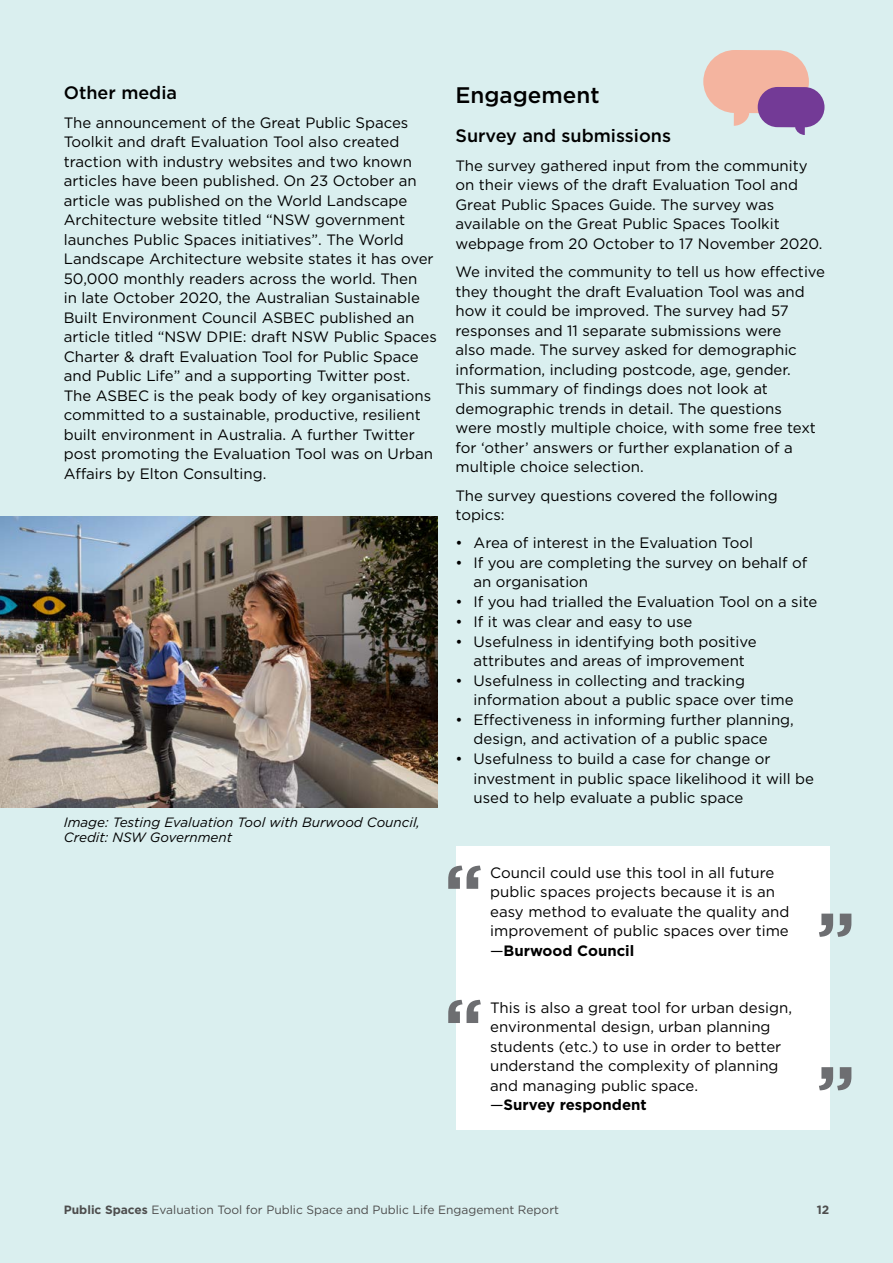
<style>
.page{position:relative;width:893px;height:1263px;background:#daefef}
.page>*{position:absolute;margin:0;border:0;box-sizing:border-box;transform-origin:0 0}
.t1{font:500 22.5px "Gotham";color:#000}
.t2{font:500 18px "Gotham";color:#000}
.Body{font:15px/19.5px "Gotham";color:#000}
.Body_bullet_1{font:15px/18.8px "Gotham";color:#000}
.t3{font:italic 13.5px/15px "Gotham";color:#000}
.t4{font:12px "Gotham";color:#4d4d4d}
.t5{font:700 12px "Gotham";color:#4d4d4d}
.s1{font-weight:700}
</style>
<div class="page">
<div style="left:456px;top:846px;width:373px;height:284px;background:#fff"></div>
<svg style="left:448px;top:866px;width:33px;height:23px"></svg>
<svg style="left:448px;top:1000px;width:33px;height:23px"></svg>
<svg style="left:819px;top:914px;width:32px;height:23px"></svg>
<svg style="left:819px;top:1067px;width:32px;height:23px"></svg>
<svg style="left:703px;top:50px;width:122px;height:85px"></svg>
<img style="left:0;top:517px;width:437px;height:290px">
<h3 class="t2" style="left:64px;top:81px;width:115px">Other media</h3>
<p class="Body" style="left:64px;top:113px;width:375px">The announcement of the Great Public Spaces Toolkit and draft Evaluation Tool also created traction with industry websites and two known articles have been published. On 23 October an article was published on the World Landscape Architecture website titled “NSW government launches Public Spaces initiatives”. The World Landscape Architecture website states it has over 50,000 monthly readers across the world. Then<br>in late October 2020, the Australian Sustainable Built Environment Council ASBEC published an article titled “NSW DPIE: draft NSW Public Spaces Charter &amp; draft Evaluation Tool for Public Space and Public Life” and a supporting Twitter post.<br>The ASBEC is the peak body of key organisations committed to a sustainable, productive, resilient built environment in Australia. A further Twitter post promoting the Evaluation Tool was on Urban Affairs by Elton Consulting.</p>
<p class="t3" style="left:64px;top:814px;width:358px">Image: Testing Evaluation Tool with Burwood Council,<br>Credit: NSW Government</p>
<h2 class="t1" style="left:455px;top:80px;width:146px">Engagement</h2>
<h3 class="t2" style="left:455px;top:124px;width:217px">Survey and submissions</h3>
<p class="Body" style="left:455px;top:155px;width:369px">The survey gathered input from the community on their views of the draft Evaluation Tool and Great Public Spaces Guide. The survey was available on the Great Public Spaces Toolkit webpage from 20 October to 17 November 2020.</p>
<p class="Body" style="left:455px;top:262px;width:371px">We invited the community to tell us how effective they thought the draft Evaluation Tool was and how it could be improved. The survey had 57 responses and 11 separate submissions were<br>also made. The survey asked for demographic information, including postcode, age, gender.<br>This summary of findings does not look at demographic trends in detail. The questions<br>were mostly multiple choice, with some free text for ‘other’ answers or further explanation of a multiple choice selection.</p>
<p class="Body" style="left:455px;top:485px;width:324px">The survey questions covered the following topics:</p>
<p class="Body_bullet_1" style="left:455px;top:533px;width:299px">• Area of interest in the Evaluation Tool</p>
<p class="Body_bullet_1" style="left:473px;top:553px;width:335px;text-indent:-18px">• If you are completing the survey on behalf of an organisation</p>
<p class="Body_bullet_1" style="left:455px;top:592px;width:363px">• If you had trialled the Evaluation Tool on a site</p>
<p class="Body_bullet_1" style="left:455px;top:612px;width:238px">• If it was clear and easy to use</p>
<p class="Body_bullet_1" style="left:455px;top:632px;width:303px;text-align:center">• Usefulness in identifying both positive attributes and areas of improvement</p>
<p class="Body_bullet_1" style="left:473px;top:671px;width:322px;text-indent:-18px">• Usefulness in collecting and tracking information about a public space over time</p>
<p class="Body_bullet_1" style="left:455px;top:710px;width:340px;text-align:center">• Effectiveness in informing further planning, design, and activation of a public space</p>
<p class="Body_bullet_1" style="left:473px;top:749px;width:342px;line-height:19.5px;text-indent:-18px">• Usefulness to build a case for change or investment in public space likelihood it will be used to help evaluate a public space</p>
<p class="Body" style="left:490px;top:862px;width:301px">Council could use this tool in all future public spaces projects because it is an easy method to evaluate the quality and improvement of public spaces over time —<span class="s1">Burwood Council</span></p>
<p class="Body" style="left:490px;top:997px;width:303px">This is also a great tool for urban design, environmental design, urban planning students (etc.) to use in order to better understand the complexity of planning and managing public space.<br>—<span class="s1">Survey respondent</span></p>
<p class="t4" style="left:64px;top:1202px;width:497px"><span class="s1">Public Spaces</span> Evaluation Tool for Public Space and Public Life Engagement Report</p>
<p class="t5" style="left:817px;top:1202px;width:14px">12</p>
</div>
